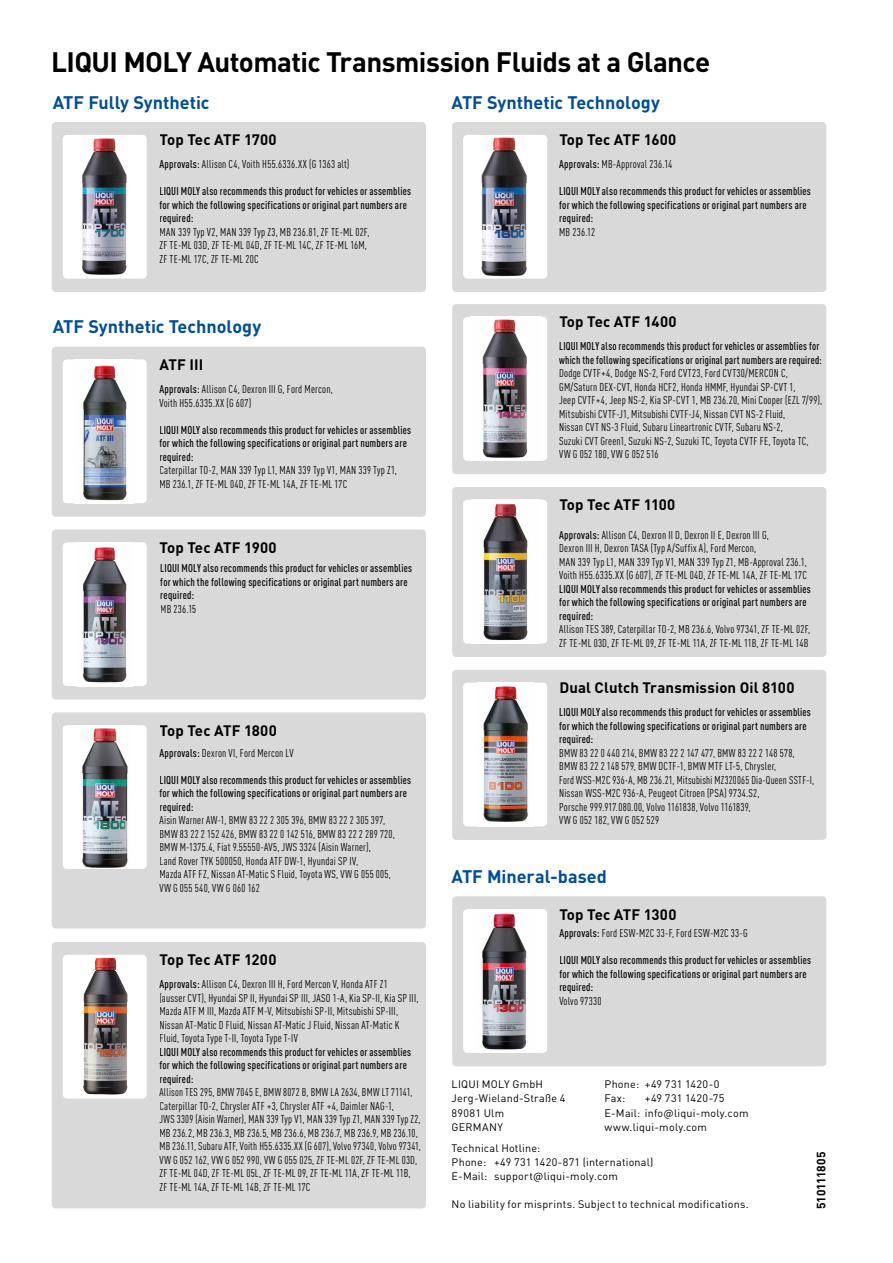
<style>
.page{position:relative;width:893px;height:1263px;background:#fff}
.page>*{position:absolute;margin:0;border:0;box-sizing:border-box;transform-origin:0 0}
.t1{font:700 27.75px "DIN Pro";letter-spacing:-.02em;color:#000}
.t2{font:700 18px "DIN Pro";color:#004d9d}
.t3{font:700 15px "DIN Pro";letter-spacing:.01em;color:#000}
.t4{font:700 15px "DIN Pro";letter-spacing:-.025em;color:#000}
.t5{font:700 12px "DIN Pro";letter-spacing:-.01em;color:#000}
.t6{font:condensed 11.25px/13.5px "DIN Pro";letter-spacing:.02em;color:#000}
.t7{font:500 condensed 11.25px/13.5px "DIN Pro";letter-spacing:.02em;color:#000}
.t8{font:10.8px/14.1px "DIN Pro";letter-spacing:.02em;color:#000}
.s1{font-weight:500}
</style>
<div class="page">
<div style="left:52px;top:347px;width:374px;height:170px;background:#d9d9da;border-radius:4px"></div>
<div style="left:52px;top:122px;width:374px;height:170px;background:#d9d9da;border-radius:4px"></div>
<div style="left:52px;top:529px;width:374px;height:170px;background:#d9d9da;border-radius:4px"></div>
<div style="left:52px;top:712px;width:374px;height:216px;background:#d9d9da;border-radius:4px"></div>
<div style="left:52px;top:942px;width:374px;height:266px;background:#d9d9da;border-radius:4px"></div>
<div style="left:452px;top:304px;width:374px;height:170px;background:#d9d9da;border-radius:4px"></div>
<div style="left:452px;top:122px;width:374px;height:170px;background:#d9d9da;border-radius:4px"></div>
<div style="left:452px;top:487px;width:374px;height:170px;background:#d9d9da;border-radius:4px"></div>
<div style="left:452px;top:670px;width:374px;height:170px;background:#d9d9da;border-radius:4px"></div>
<div style="left:452px;top:896px;width:374px;height:170px;background:#d9d9da;border-radius:4px"></div>
<div style="left:63px;top:359px;width:84px;height:144px;background:#fff;border-radius:4px"></div>
<img style="left:80px;top:365px;width:48px;height:136px">
<div style="left:63px;top:135px;width:84px;height:144px;background:#fff;border-radius:4px"></div>
<img style="left:81px;top:138px;width:46px;height:137px">
<div style="left:63px;top:542px;width:84px;height:144px;background:#fff;border-radius:4px"></div>
<img style="left:83px;top:547px;width:44px;height:136px">
<div style="left:63px;top:725px;width:84px;height:144px;background:#fff;border-radius:4px"></div>
<img style="left:79px;top:725px;width:49px;height:143px">
<div style="left:63px;top:955px;width:84px;height:143px;background:#fff;border-radius:4px"></div>
<img style="left:83px;top:958px;width:44px;height:136px">
<div style="left:463px;top:317px;width:84px;height:144px;background:#fff;border-radius:4px"></div>
<img style="left:482px;top:317px;width:46px;height:141px">
<div style="left:463px;top:135px;width:84px;height:144px;background:#fff;border-radius:4px"></div>
<img style="left:481px;top:137px;width:46px;height:140px">
<div style="left:463px;top:500px;width:84px;height:143px;background:#fff;border-radius:4px"></div>
<img style="left:483px;top:501px;width:46px;height:140px">
<div style="left:463px;top:683px;width:84px;height:143px;background:#fff;border-radius:4px"></div>
<img style="left:483px;top:683px;width:46px;height:139px">
<div style="left:463px;top:909px;width:84px;height:144px;background:#fff;border-radius:4px"></div>
<img style="left:480px;top:913px;width:48px;height:137px">
<h1 class="t1" style="left:51px;top:39px;width:661px">LIQUI MOLY Automatic Transmission Fluids at a Glance</h1>
<h2 class="t2" style="left:53px;top:87px;width:158px">ATF Fully Synthetic</h2>
<h2 class="t2" style="left:451px;top:88px;width:210px">ATF Synthetic Technology</h2>
<h3 class="t3" style="left:160px;top:127px;width:119px">Top Tec ATF 1700</h3>
<p class="t6" style="left:159px;top:157px;width:191px"><span class="s1">Approvals:</span> Allison C4, Voith H55.6336.XX (G 1363 alt)</p>
<p class="t7" style="left:159px;top:184px;width:253px">LIQUI MOLY also recommends this product for vehicles or assemblies for which the following specifications or original part numbers are required:</p>
<p class="t6" style="left:159px;top:224px;width:211px">MAN 339 Typ V2, MAN 339 Typ Z3, MB 236.81, ZF TE-ML 02F,<br>ZF TE-ML 03D, ZF TE-ML 04D, ZF TE-ML 14C, ZF TE-ML 16M,<br>ZF TE-ML 17C, ZF TE-ML 20C</p>
<h2 class="t2" style="left:53px;top:312px;width:210px">ATF Synthetic Technology</h2>
<h3 class="t3" style="left:160px;top:352px;width:45px">ATF III</h3>
<p class="t6" style="left:159px;top:381px;width:175px"><span class="s1">Approvals:</span> Allison C4, Dexron III G, Ford Mercon,<br>Voith H55.6335.XX (G 607)</p>
<p class="t7" style="left:159px;top:422px;width:253px">LIQUI MOLY also recommends this product for vehicles or assemblies for which the following specifications or original part numbers are required:</p>
<p class="t6" style="left:159px;top:462px;width:239px">Caterpillar TO-2, MAN 339 Typ L1, MAN 339 Typ V1, MAN 339 Typ Z1,<br>MB 236.1, ZF TE-ML 04D, ZF TE-ML 14A, ZF TE-ML 17C</p>
<h3 class="t3" style="left:160px;top:535px;width:119px">Top Tec ATF 1900</h3>
<p class="t7" style="left:160px;top:560px;width:253px">LIQUI MOLY also recommends this product for vehicles or assemblies for which the following specifications or original part numbers are required:</p>
<p class="t6" style="left:160px;top:601px;width:38px">MB 236.15</p>
<h3 class="t3" style="left:160px;top:718px;width:119px">Top Tec ATF 1800</h3>
<p class="t6" style="left:159px;top:745px;width:136px"><span class="s1">Approvals:</span> Dexron VI, Ford Mercon LV</p>
<p class="t7" style="left:159px;top:772px;width:253px">LIQUI MOLY also recommends this product for vehicles or assemblies for which the following specifications or original part numbers are required:</p>
<p class="t6" style="left:159px;top:812px;width:237px">Aisin Warner AW-1, BMW 83 22 2 305 396, BMW 83 22 2 305 397, BMW 83 22 2 152 426, BMW 83 22 0 142 516, BMW 83 22 2 289 720, BMW M-1375.4, Fiat 9.55550-AV5, JWS 3324 (Aisin Warner),<br>Land Rover TYK 500050, Honda ATF DW-1, Hyundai SP IV,<br>Mazda ATF FZ, Nissan AT-Matic S Fluid, Toyota WS, VW G 055 005, VW G 055 540, VW G 060 162</p>
<h3 class="t3" style="left:160px;top:947px;width:119px">Top Tec ATF 1200</h3>
<p class="t6" style="left:159px;top:977px;width:261px"><span class="s1">Approvals:</span> Allison C4, Dexron III H, Ford Mercon V, Honda ATF Z1<br>(ausser CVT), Hyundai SP II, Hyundai SP III, JASO 1-A, Kia SP-II, Kia SP III, Mazda ATF M III, Mazda ATF M-V, Mitsubishi SP-II, Mitsubishi SP-III, Nissan AT-Matic D Fluid, Nissan AT-Matic J Fluid, Nissan AT-Matic K Fluid, Toyota Type T-II, Toyota Type T-IV</p>
<p class="t7" style="left:159px;top:1044px;width:253px">LIQUI MOLY also recommends this product for vehicles or assemblies for which the following specifications or original part numbers are required:</p>
<p class="t6" style="left:159px;top:1085px;width:263px">Allison TES 295, BMW 7045 E, BMW 8072 B, BMW LA 2634, BMW LT 71141, Caterpillar TO-2, Chrysler ATF +3, Chrysler ATF +4, Daimler NAG-1,<br>JWS 3309 (Aisin Warner), MAN 339 Typ V1, MAN 339 Typ Z1, MAN 339 Typ Z2, MB 236.2, MB 236.3, MB 236.5, MB 236.6, MB 236.7, MB 236.9, MB 236.10, MB 236.11, Subaru ATF, Voith H55.6335.XX (G 607), Volvo 97340, Volvo 97341, VW G 052 162, VW G 052 990, VW G 055 025, ZF TE-ML 02F, ZF TE-ML 03D, ZF TE-ML 04D, ZF TE-ML 05L, ZF TE-ML 09, ZF TE-ML 11A, ZF TE-ML 11B, ZF TE-ML 14A, ZF TE-ML 14B, ZF TE-ML 17C</p>
<h3 class="t3" style="left:559px;top:127px;width:119px">Top Tec ATF 1600</h3>
<p class="t6" style="left:559px;top:157px;width:115px"><span class="s1">Approvals:</span> MB-Approval 236.14</p>
<p class="t7" style="left:559px;top:184px;width:253px">LIQUI MOLY also recommends this product for vehicles or assemblies for which the following specifications or original part numbers are required:</p>
<p class="t6" style="left:559px;top:224px;width:37px">MB 236.12</p>
<h3 class="t3" style="left:559px;top:309px;width:119px">Top Tec ATF 1400</h3>
<p class="t7" style="left:559px;top:339px;width:264px">LIQUI MOLY also recommends this product for vehicles or assemblies for which the following specifications or original part numbers are required:</p>
<p class="t6" style="left:559px;top:366px;width:264px">Dodge CVTF+4, Dodge NS-2, Ford CVT23, Ford CVT30/MERCON C, GM/Saturn DEX-CVT, Honda HCF2, Honda HMMF, Hyundai SP-CVT 1,<br>Jeep CVTF+4, Jeep NS-2, Kia SP-CVT 1, MB 236.20, Mini Cooper (EZL 7/99), Mitsubishi CVTF-J1, Mitsubishi CVTF-J4, Nissan CVT NS-2 Fluid,<br>Nissan CVT NS-3 Fluid, Subaru Lineartronic CVTF, Subaru NS-2,<br>Suzuki CVT Green1, Suzuki NS-2, Suzuki TC, Toyota CVTF FE, Toyota TC, VW G 052 180, VW G 052 516</p>
<h3 class="t4" style="left:559px;top:492px;width:118px">Top Tec ATF 1100</h3>
<p class="t6" style="left:559px;top:527px;width:249px"><span class="s1">Approvals:</span> Allison C4, Dexron II D, Dexron II E, Dexron III G,<br>Dexron III H, Dexron TASA (Typ A/Suffix A), Ford Mercon,<br>MAN 339 Typ L1, MAN 339 Typ V1, MAN 339 Typ Z1, MB-Approval 236.1, Voith H55.6335.XX (G 607), ZF TE-ML 04D, ZF TE-ML 14A, ZF TE-ML 17C</p>
<p class="t7" style="left:559px;top:581px;width:253px">LIQUI MOLY also recommends this product for vehicles or assemblies for which the following specifications or original part numbers are required:</p>
<p class="t6" style="left:559px;top:622px;width:252px">Allison TES 389, Caterpillar TO-2, MB 236.6, Volvo 97341, ZF TE-ML 02F,<br>ZF TE-ML 03D, ZF TE-ML 09, ZF TE-ML 11A, ZF TE-ML 11B, ZF TE-ML 14B</p>
<h3 class="t3" style="left:559px;top:675px;width:237px">Dual Clutch Transmission Oil 8100</h3>
<p class="t7" style="left:559px;top:704px;width:253px">LIQUI MOLY also recommends this product for vehicles or assemblies for which the following specifications or original part numbers are required:</p>
<p class="t6" style="left:559px;top:745px;width:256px">BMW 83 22 0 440 214, BMW 83 22 2 147 477, BMW 83 22 2 148 578, BMW 83 22 2 148 579, BMW DCTF-1, BMW MTF LT-5, Chrysler,<br>Ford WSS-M2C 936-A, MB 236.21, Mitsubishi MZ320065 Dia-Queen SSTF-I, Nissan WSS-M2C 936-A, Peugeot Citroen (PSA) 9734.S2,<br>Porsche 999.917.080.00, Volvo 1161838, Volvo 1161839,<br>VW G 052 182, VW G 052 529</p>
<h2 class="t2" style="left:451px;top:862px;width:157px">ATF Mineral-based</h2>
<h3 class="t3" style="left:559px;top:902px;width:119px">Top Tec ATF 1300</h3>
<p class="t6" style="left:559px;top:925px;width:190px"><span class="s1">Approvals:</span> Ford ESW-M2C 33-F, Ford ESW-M2C 33-G</p>
<p class="t7" style="left:559px;top:952px;width:253px">LIQUI MOLY also recommends this product for vehicles or assemblies for which the following specifications or original part numbers are required:</p>
<p class="t6" style="left:559px;top:993px;width:44px">Volvo 97330</p>
<p class="t8" style="left:604px;top:1076px;width:116px">Phone: +49 731 1420-0<br>Fax:</p>
<p class="t8" style="left:451px;top:1076px;width:116px">LIQUI MOLY GmbH<br>Jerg-Wieland-Straße 4<br>89081 Ulm<br>GERMANY</p>
<p class="t8" style="left:452px;top:1140px;width:203px">Technical Hotline:<br>Phone: +49 731 1420-871 (international)<br>E-Mail: support@liqui-moly.com</p>
<p class="t8" style="left:452px;top:1196px;width:299px">No liability for misprints. Subject to technical modifications.</p>
<p class="t8" style="left:604px;top:1090px;width:145px;text-indent:40px">+49 731 1420-75<br>E-Mail: info@liqui-moly.com www.liqui-moly.com</p>
<p class="t5" style="left:811px;top:1209px;width:59px;rotate:-90deg">510111805</p>
</div>
